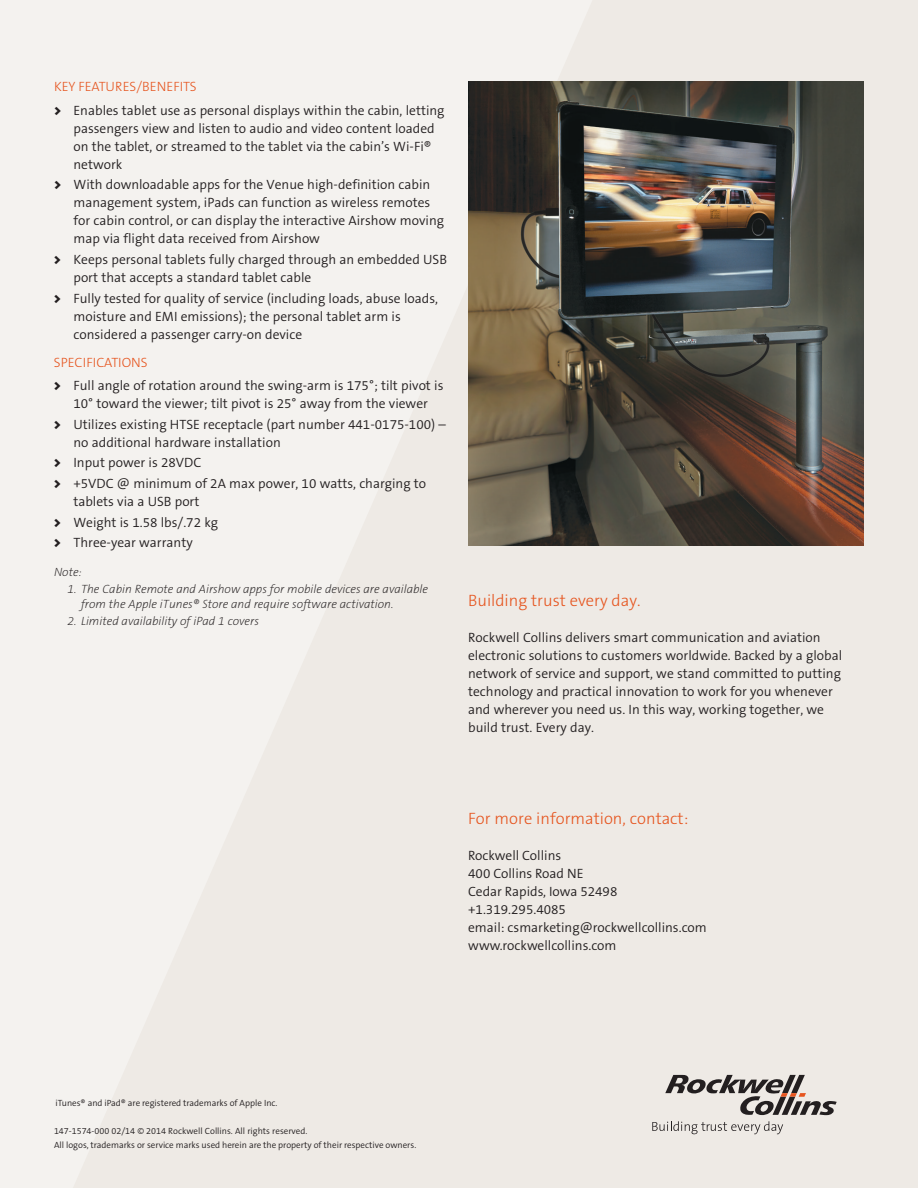
<style>
.page{position:relative;width:918px;height:1188px;background:#eeeae5}
.page>*{position:absolute;margin:0;border:0;box-sizing:border-box;transform-origin:0 0}
.t1{font:300 16.5px "The Sans B3";color:#e6551f}
.t2{font:300 13.5px/18px "The Sans B4";color:#231f20}
.t3{font:300 13.5px "The Sans B3";color:#e6551f}
.t4{font:italic 200 12px/14.4px "The Sans B2";color:#231f20}
.t5{font:300 9px/13.5px "The Sans B4";color:#231f20}
.s1{font-family:"The Sans B9";font-weight:900}
</style>
<div class="page">
<svg style="left:652px;top:1121px;width:131px;height:13px"></svg>
<svg style="left:665px;top:1075px;width:172px;height:40px"></svg>
<img style="left:468px;top:81px;width:396px;height:464px">
<p class="t3" style="left:54px;top:78px;width:144px">Key Features/Benefits</p>
<p class="t2" style="left:74px;top:101px;width:373px;text-indent:-19px"><span class="s1">&gt;</span> Enables tablet use as personal displays within the cabin, letting passengers view and listen to audio and video content loaded on the tablet, or streamed to the tablet via the cabin’s Wi-Fi® network</p>
<p class="t2" style="left:73px;top:176px;width:372px;text-indent:-19px"><span class="s1">&gt;</span> With downloadable apps for the Venue high-definition cabin management system, iPads can function as wireless remotes for cabin control, or can display the interactive Airshow moving map via flight data received from Airshow</p>
<p class="t2" style="left:73px;top:250px;width:375px;text-indent:-19px"><span class="s1">&gt;</span> Keeps personal tablets fully charged through an embedded USB port that accepts a standard tablet cable</p>
<p class="t2" style="left:73px;top:289px;width:366px;text-indent:-19px"><span class="s1">&gt;</span> Fully tested for quality of service (including loads, abuse loads, moisture and EMI emissions); the personal tablet arm is considered a passenger carry-on device</p>
<p class="t3" style="left:54px;top:353px;width:86px">SPECI FICATIONS</p>
<p class="t2" style="left:54px;top:377px;width:391px;text-align:center"><span class="s1">&gt;</span> Full angle of rotation around the swing-arm is 175°; tilt pivot is<br>10° toward the viewer; tilt pivot is 25° away from the viewer</p>
<p class="t2" style="left:73px;top:415px;width:374px;text-indent:-19px"><span class="s1">&gt;</span> Utilizes existing HTSE receptacle (part number 441-0175-100) – no additional hardware installation</p>
<p class="t2" style="left:54px;top:453px;width:374px;line-height:20.7px"><span class="s1">&gt;</span> Input power is 28VDC<br><span class="s1">&gt;</span> +5VDC @ minimum of 2A max power, 10 watts, charging to</p>
<p class="t2" style="left:54px;top:491px;width:166px;line-height:20.7px;text-indent:20px">tablets via a USB port<br><span class="s1">&gt;</span> Weight is 1.58 lbs/.72 kg <span class="s1">&gt;</span> Three-year warranty</p>
<p class="t4" style="left:54px;top:565px;width:29px">Note:</p>
<p class="t4" style="left:81px;top:582px;width:349px;text-indent:-14px">1. The Cabin Remote and Airshow apps for mobile devices are available from the Apple iTunes® Store and require software activation.</p>
<p class="t4" style="left:68px;top:614px;width:193px">2. Limited availability of iPad 1 covers</p>
<p class="t1" style="left:468px;top:590px;width:174px">Building trust every day.</p>
<p class="t2" style="left:468px;top:629px;width:376px">Rockwell Collins delivers smart communication and aviation electronic solutions to customers worldwide. Backed by a global network of service and support, we stand committed to putting technology and practical innovation to work for you whenever and wherever you need us. In this way, working together, we build trust. Every day.</p>
<p class="t1" style="left:468px;top:808px;width:222px">For more information, contact:</p>
<p class="t2" style="left:468px;top:847px;width:240px">Rockwell Collins<br>400 Collins Road NE<br>Cedar Rapids, Iowa 52498 +1.319.295.4085<br>email: csmarketing@rockwellcollins.com www.rockwellcollins.com</p>
<p class="t5" style="left:56px;top:1096px;width:223px">iTunes® and iPad® are registered trademarks of Apple Inc.</p>
<p class="t5" style="left:54px;top:1124px;width:364px">147-1574-000 02/14 © 2014 Rockwell Collins. All rights reserved.<br>All logos, trademarks or service marks used herein are the property of their respective owners.</p>
</div>
